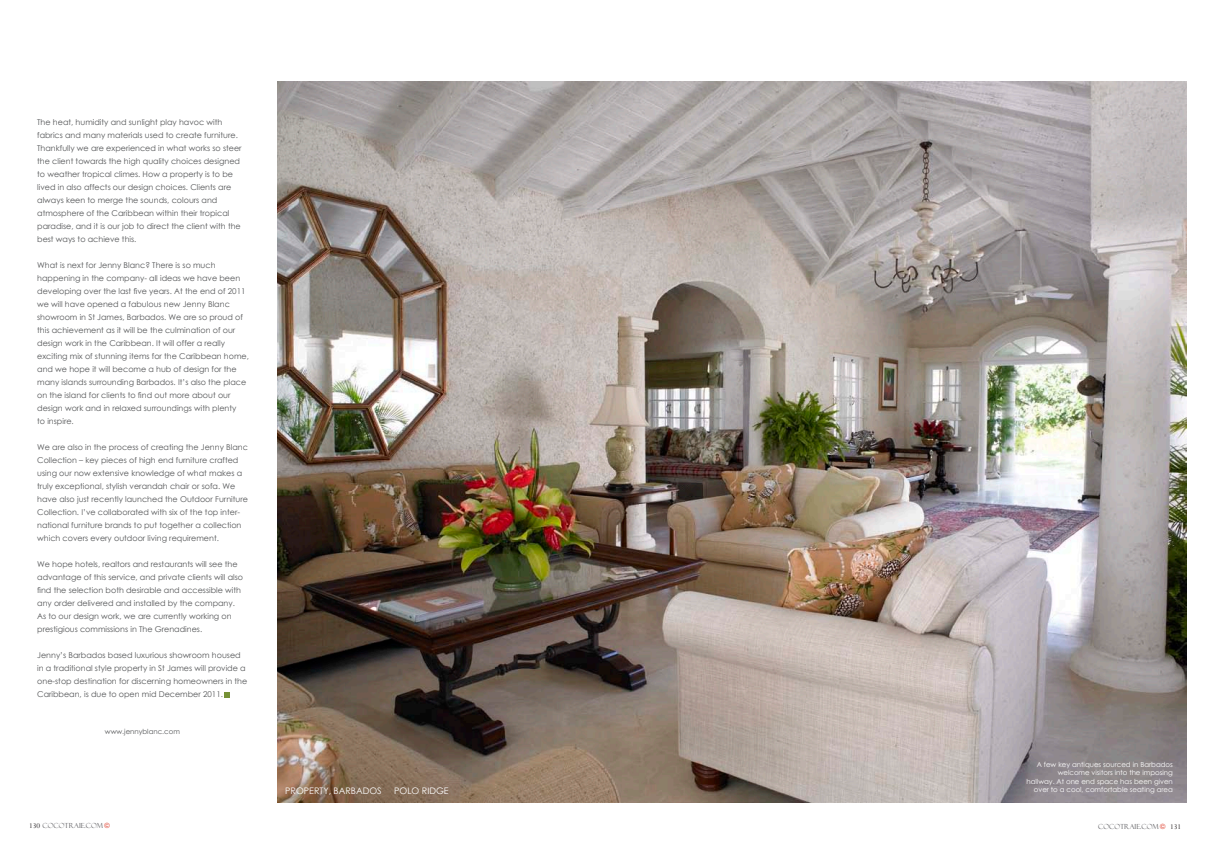
<style>
.page{position:relative;width:1208px;height:859px;background:#fff}
.page>*{position:absolute;margin:0;border:0;box-sizing:border-box;transform-origin:0 0}
.t1{font:9px "Century Gothic";color:#fff}
.t2{font:8px/13px "Century Gothic";color:#545557}
.t3{font:7px/8.4px "Century Gothic";color:#fff;text-align:right}
.t4{font:7px "Felix Titling";color:#636366}
.t5{font:7px "Century Gothic";color:#545557}
.s1{font-family:"Perpetua";font-size:8px;color:#231f20}
.s2{font-family:"Century Gothic";color:#dd3927}
</style>
<div class="page">
<img style="left:277px;top:81px;width:909px;height:721px">
<svg style="left:224px;top:692px;width:5px;height:5px"></svg>
<p class="t2" style="left:37px;top:116px;width:206px">The heat, humidity and sunlight play havoc with fabrics and many materials used to create furniture.<br>Thankfully we are experienced in what works so steer the client towards the high quality choices designed to weather tropical climes. How a property is to be lived in also affects our design choices. Clients are always keen to merge the sounds, colours and atmosphere of the Caribbean within their tropical paradise, and it is our job to direct the client with the best ways to achieve this.</p>
<p class="t2" style="left:37px;top:259px;width:213px">What is next for Jenny Blanc? There is so much happening in the company- all ideas we have been developing over the last five years. At the end of 2011 we will have opened a fabulous new Jenny Blanc showroom in St James, Barbados. We are so proud of this achievement as it will be the culmination of our design work in the Caribbean. It will offer a really exciting mix of stunning items for the Caribbean home, and we hope it will become a hub of design for the many islands surrounding Barbados. It’s also the place on the island for clients to find out more about our design work and in relaxed surroundings with plenty<br>to inspire.</p>
<p class="t2" style="left:37px;top:441px;width:212px">We are also in the process of creating the Jenny Blanc Collection – key pieces of high end furniture crafted using our now extensive knowledge of what makes a truly exceptional, stylish verandah chair or sofa. We have also just recently launched the Outdoor Furniture Collection. I’ve collaborated with six of the top inter&shy;national furniture brands to put together a collection which covers every outdoor living requirement.</p>
<p class="t2" style="left:37px;top:558px;width:207px">We hope hotels, realtors and restaurants will see the advantage of this service, and private clients will also find the selection both desirable and accessible with any order delivered and installed by the company.<br>As to our design work, we are currently working on prestigious commissions in The Grenadines.</p>
<p class="t2" style="left:37px;top:649px;width:212px">Jenny’s Barbados based luxurious showroom housed in a traditional style property in St James will provide a one-stop destination for discerning homeowners in the Caribbean, is due to open mid December 2011.</p>
<p class="t5" style="left:105px;top:726px;width:77px">www.jennyblanc.com</p>
<p class="t3" style="left:1026px;top:760px;width:148px">A few key antiques sourced in Barbados welcome visitors into the imposing<br>hallway. At one end space has been given</p>
<p class="t1" style="left:285px;top:784px;width:98px">PROPERTY, BARBADOS</p>
<p class="t1" style="left:394px;top:784px;width:13px">Polo</p>
<p class="t1" style="left:422px;top:784px;width:12px">Ridge</p>
<p class="t3" style="left:1033px;top:785px;width:140px">over to a cool, comfortable seating area</p>
<p class="t4" style="left:29px;top:822px;width:82px"><span class="s1">130</span> COCOTRAIE.COM <span class="s2">©</span></p>
<p class="t4" style="left:1098px;top:822px;width:84px">COCOTRAIE.COM <span class="s2">©</span> <span class="s1">131</span></p>
</div>
